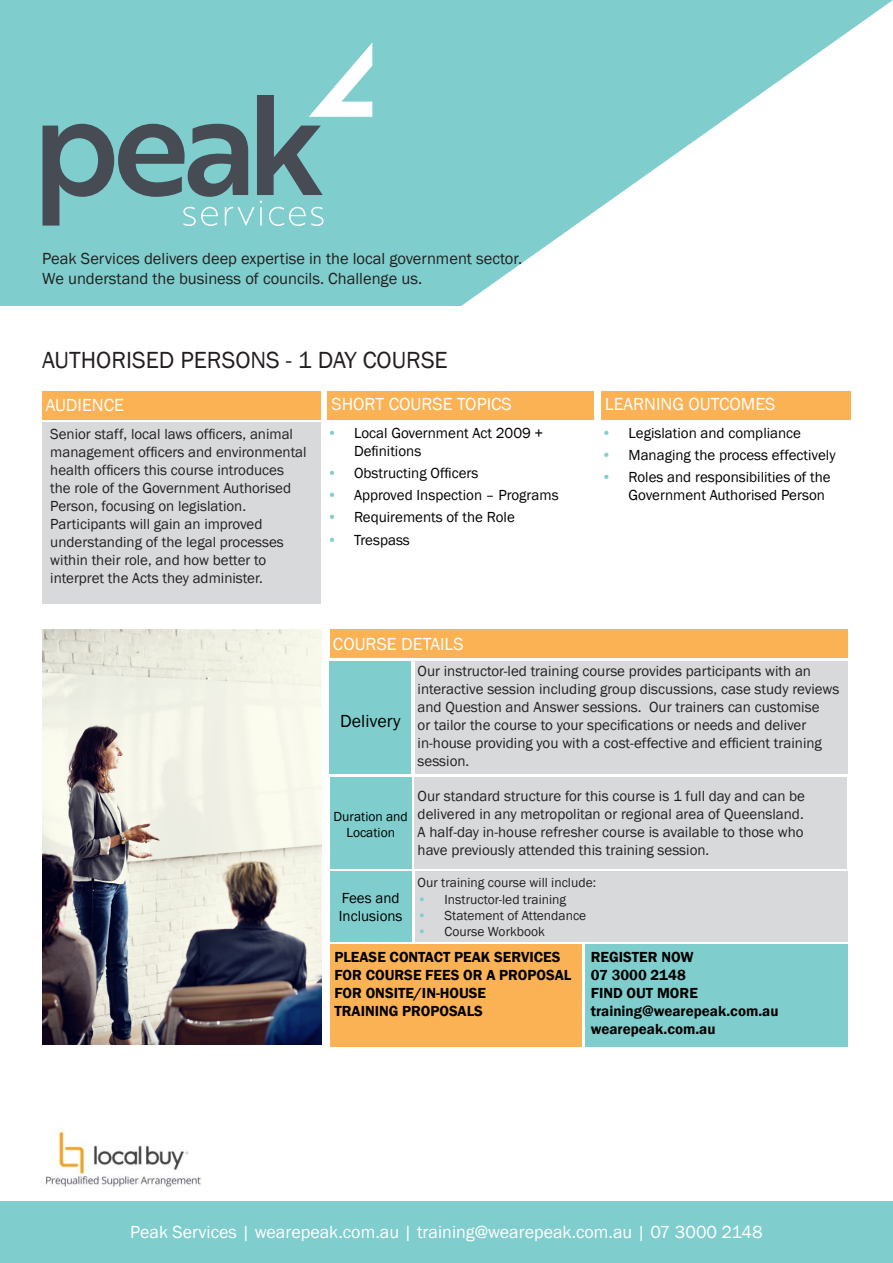
<style>
.page{position:relative;width:893px;height:1263px;background:#fff}
.page>*{position:absolute;margin:0;border:0;box-sizing:border-box;transform-origin:0 0}
.t1{font:24px "Franklin Gothic";color:#231f20}
.t2{font:18px "Franklin Gothic";color:#fff}
.t3{font:18px "Franklin Gothic";color:#000}
.t4{font:16.5px "Franklin Gothic";color:#231f20}
.t5{font:15px/18px "Franklin Gothic";color:#231f20}
.t6{font:15px/18px "Franklin Gothic";color:#000}
.t7{font:600 15px/18px "Franklin Gothic";color:#000}
.t8{font:13.5px "Franklin Gothic";color:#231f20}
.t9{font:13.5px/16.2px "Franklin Gothic";color:#000;text-align:center}
.s1{color:#7fcecd}
</style>
<div class="page">
<svg style="left:0;top:0;width:893px;height:306px;fill:#7fcecd"></svg>
<svg style="left:43px;top:43px;width:329px;height:183px;background:#78b5b6"></svg>
<div style="left:42px;top:391px;width:279px;height:29px;background:#fbb254"></div>
<div style="left:327px;top:391px;width:267px;height:29px;background:#fbb254"></div>
<div style="left:601px;top:391px;width:250px;height:29px;background:#fbb254"></div>
<img style="left:43px;top:629px;width:279px;height:415px">
<div style="left:330px;top:629px;width:517px;height:29px;background:#fbb254"></div>
<div style="left:330px;top:661px;width:81px;height:113px;background:#7fcecd"></div>
<div style="left:43px;top:422px;width:278px;height:182px;background:#d7d9db"></div>
<div style="left:415px;top:661px;width:432px;height:113px;background:#d7d9db"></div>
<div style="left:415px;top:777px;width:432px;height:92px;background:#d7d9db"></div>
<div style="left:415px;top:872px;width:432px;height:70px;background:#d7d9db"></div>
<div style="left:330px;top:944px;width:251px;height:103px;background:#fbb254"></div>
<div style="left:585px;top:944px;width:262px;height:103px;background:#7fcecd"></div>
<div style="left:330px;top:777px;width:81px;height:92px;background:#7fcecd"></div>
<div style="left:330px;top:872px;width:81px;height:70px;background:#7fcecd"></div>
<div style="left:0;top:1201px;width:893px;height:62px;background:#7fcecd"></div>
<img style="left:46px;top:1128px;width:156px;height:59px">
<p class="t4" style="left:42px;top:248px;width:481px">Peak Services delivers deep expertise in the local government sector.</p>
<p class="t4" style="left:42px;top:268px;width:381px">We understand the business of councils. Challenge us.</p>
<p class="t1" style="left:42px;top:345px;width:407px">AUTHORISED PERSONS - 1 DAY COURSE</p>
<p class="t2" style="left:46px;top:393px;width:80px">AUDIENCE</p>
<p class="t2" style="left:331px;top:393px;width:182px">SHORT COURSE TOPICS</p>
<p class="t2" style="left:605px;top:393px;width:172px">LEARNING OUTCOMES</p>
<p class="t5" style="left:50px;top:425px;width:258px">Senior staff, local laws officers, animal management officers and environmental health officers this course introduces the role of the Government Authorised Person, focusing on legislation.<br>Participants will gain an improved understanding of the legal processes within their role, and how better to interpret the Acts they administer.</p>
<p class="t6" style="left:354px;top:424px;width:191px;text-indent:-27px"><span class="s1">•</span> Local Government Act 2009 +<br>Definitions</p>
<p class="t6" style="left:327px;top:464px;width:153px"><span class="s1">•</span> Obstructing Officers</p>
<p class="t6" style="left:327px;top:486px;width:233px"><span class="s1">•</span> Approved Inspection – Programs</p>
<p class="t6" style="left:327px;top:509px;width:189px"><span class="s1">•</span> Requirements of the Role</p>
<p class="t6" style="left:327px;top:531px;width:84px"><span class="s1">•</span> Trespass</p>
<p class="t6" style="left:601px;top:424px;width:201px"><span class="s1">•</span> Legislation and compliance</p>
<p class="t6" style="left:601px;top:446px;width:236px"><span class="s1">•</span> Managing the process effectively</p>
<p class="t6" style="left:628px;top:468px;width:204px;text-indent:-27px"><span class="s1">•</span> Roles and responsibilities of the<br>Government Authorised Person</p>
<p class="t2" style="left:333px;top:633px;width:132px">COURSE DETAILS</p>
<p class="t5" style="left:418px;top:663px;width:423px">Our instructor-led training course provides participants with an interactive session including group discussions, case study reviews and Question and Answer sessions. Our trainers can customise<br>or tailor the course to your specifications or needs and deliver in-house providing you with a cost-effective and efficient training session.</p>
<p class="t5" style="left:418px;top:788px;width:389px;text-align:justify">Our standard structure for this course is 1 full day and can be delivered in any metropolitan or regional area of Queensland.<br>A half-day in-house refresher course is available to those who have previously attended this training session.</p>
<p class="t8" style="left:418px;top:874px;width:180px">Our training course will include:</p>
<p class="t8" style="left:418px;top:891px;width:150px"><span class="s1">•</span> Instructor-led training</p>
<p class="t8" style="left:418px;top:907px;width:170px"><span class="s1">•</span> Statement of Attendance</p>
<p class="t8" style="left:418px;top:923px;width:129px"><span class="s1">•</span> Course Workbook</p>
<p class="t7" style="left:334px;top:948px;width:239px">PLEASE CONTACT PEAK SERVICES<br>FOR COURSE FEES OR A PROPOSAL</p>
<p class="t7" style="left:334px;top:984px;width:153px">FOR ONSITE/IN-HOUSE</p>
<p class="t7" style="left:334px;top:1002px;width:150px">TRAINING PROPOSALS</p>
<p class="t3" style="left:340px;top:709px;width:62px">Delivery</p>
<p class="t9" style="left:334px;top:808px;width:76px">Duration and<br>Location</p>
<p class="t6" style="left:339px;top:889px;width:65px">Fees and<br>Inclusions</p>
<p class="t7" style="left:591px;top:948px;width:104px">REGISTER NOW</p>
<p class="t7" style="left:591px;top:966px;width:97px">07 3000 2148</p>
<p class="t7" style="left:591px;top:984px;width:189px">FIND OUT MORE training@wearepeak.com.au</p>
<p class="t7" style="left:591px;top:1020px;width:126px">wearepeak.com.au</p>
<p class="t2" style="left:130px;top:1221px;width:634px">Peak Services | wearepeak.com.au | training@wearepeak.com.au | 07 3000 2148</p>
</div>
